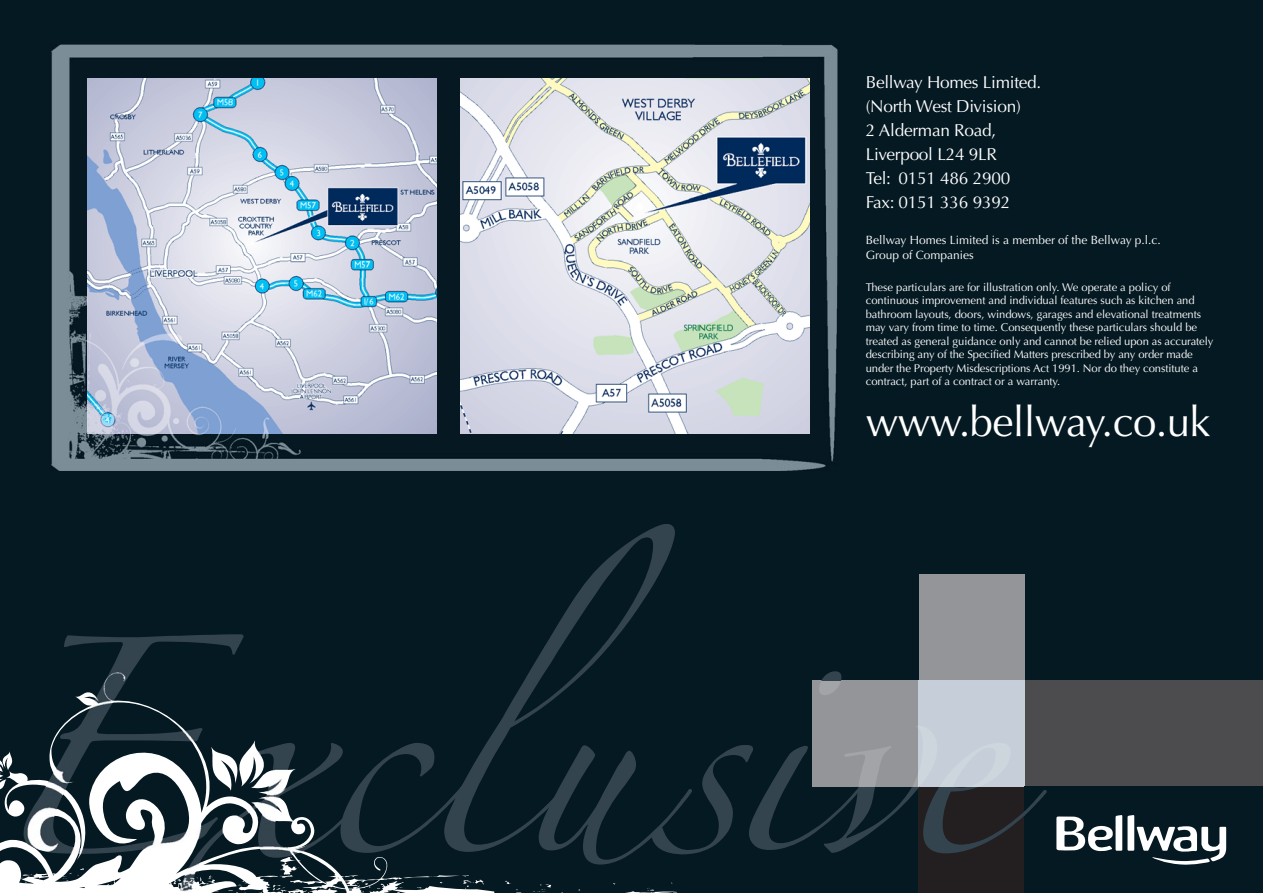
<style>
.page{position:relative;width:1263px;height:893px;background:#051922}
.page>*{position:absolute;margin:0;border:0;box-sizing:border-box;transform-origin:0 0}
.t1{font:42px "Optima";letter-spacing:-.015em;color:#fff}
.t2{font:17.25px/24px "Optima";letter-spacing:-.015em;color:#fff}
.t3{font:12px/15px "Optima";color:#fff}
.t4{font:11.25px/13.5px "Optima";letter-spacing:-.005em;color:#fff}
</style>
<div class="page">
<svg style="left:0;top:751px;width:677px;height:142px"></svg>
<img style="left:51px;top:45px;width:786px;height:426px">
<img style="left:461px;top:78px;width:349px;height:355px">
<img style="left:88px;top:78px;width:349px;height:355px">
<div style="left:918px;top:787px;width:106px;height:106px;background:#231f20"></div>
<div style="left:1024px;top:680px;width:239px;height:107px;background:#4c4c4e"></div>
<div style="left:812px;top:574px;width:212px;height:213px;background:#939598"></div>
<div style="left:791px;top:555px;width:127px;height:125px;background:#051922"></div>
<div style="left:918px;top:680px;width:106px;height:107px;background:#c6cfd9"></div>
<svg style="left:1056px;top:815px;width:170px;height:50px"></svg>
<svg style="left:64px;top:634px;width:180px;height:12px;fill:#33444e"></svg>
<img style="left:24px;top:646px;width:329px;height:247px">
<svg style="left:545px;top:524px;width:130px;height:122px"></svg>
<img style="left:340px;top:646px;width:269px;height:207px">
<img style="left:539px;top:745px;width:142px;height:119px">
<img style="left:651px;top:825px;width:30px;height:29px">
<svg style="left:681px;top:745px;width:143px;height:109px"></svg>
<div style="left:812px;top:680px;width:52px;height:107px;background:linear-gradient(to right,#96989b,#939598)"></div>
<svg style="left:822px;top:671px;width:20px;height:9px"></svg>
<svg style="left:824px;top:787px;width:94px;height:66px"></svg>
<div style="left:824px;top:726px;width:94px;height:61px;background:linear-gradient(to right,#95979a,#95979a)"></div>
<div style="left:918px;top:726px;width:19px;height:61px;background:#cdd5dd"></div>
<svg style="left:923px;top:787px;width:101px;height:66px"></svg>
<div style="left:923px;top:743px;width:101px;height:44px;background:#c6cfd9"></div>
<svg style="left:1024px;top:790px;width:23px;height:26px"></svg>
<h2 class="t2" style="left:866px;top:72px;width:177px">Bellway Homes Limited. (North West Division)<br>2 Alderman Road,<br>Liverpool L24 9LR<br>Tel: 0151 486 2900<br>Fax: 0151 336 9392</h2>
<p class="t3" style="left:866px;top:234px;width:297px">Bellway Homes Limited is a member of the Bellway p.l.c.<br>Group of Companies</p>
<p class="t4" style="left:866px;top:281px;width:349px">These particulars are for illustration only. We operate a policy of continuous improvement and individual features such as kitchen and bathroom layouts, doors, windows, garages and elevational treatments may vary from time to time. Consequently these particulars should be treated as general guidance only and cannot be relied upon as accurately describing any of the Specified Matters prescribed by any order made under the Property Misdescriptions Act 1991. Nor do they constitute a contract, part of a contract or a warranty.</p>
<h1 class="t1" style="left:866px;top:404px;width:346px">www.bellway.co.uk</h1>
</div>
